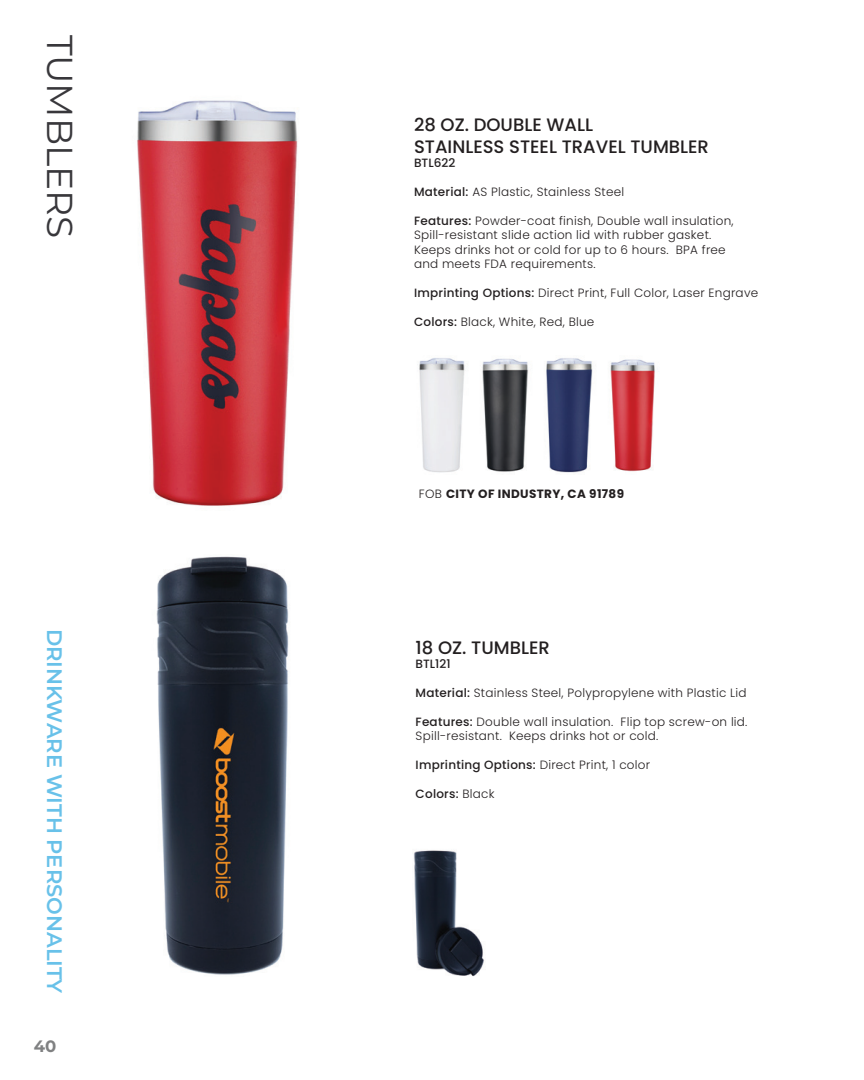
<style>
.page{position:relative;width:864px;height:1080px;background:#fff}
.page>*{position:absolute;margin:0;border:0;box-sizing:border-box;transform-origin:0 0}
.t1{font:36px "Montserrat";color:#38373b}
.t2{font:600 21px "Montserrat";color:#68c1e9}
.t3{font:500 18px/21.6px "Poppins";color:#231f20}
.t4{font:700 16.5px "Montserrat";color:#808182}
.t5{font:300 12px/14.4px "Poppins";letter-spacing:.02em;color:#231f20}
.t6{font:500 12px "Poppins";letter-spacing:.02em;color:#231f20}
.t7{font:700 12px "Poppins";letter-spacing:.03em;color:#231f20}
.s1{font-weight:500}
.s2{font-weight:300}
</style>
<div class="page">
<img style="left:156px;top:556px;width:133px;height:419px">
<img style="left:413px;top:850px;width:71px;height:126px">
<img style="left:137px;top:100px;width:161px;height:406px">
<img style="left:419px;top:358px;width:236px;height:115px">
<h1 class="t1" style="left:85px;top:34px;width:205px;rotate:90deg">TUMBLERS</h1>
<h3 class="t3" style="left:414px;top:114px;width:296px">28 OZ. DOUBLE WALL<br>STAINLESS STEEL TRAVEL TUMBLER</h3>
<p class="t6" style="left:414px;top:156px;width:43px">BTL622</p>
<p class="t5" style="left:414px;top:185px;width:212px"><span class="s1">Material:</span> AS Plastic, Stainless Steel</p>
<p class="t5" style="left:414px;top:213px;width:321px"><span class="s1">Features:</span> Powder-coat finish, Double wall insulation, Spill-resistant slide action lid with rubber gasket.<br>Keeps drinks hot or cold for up to 6 hours. BPA free and meets FDA requirements.</p>
<p class="t5" style="left:414px;top:285px;width:346px"><span class="s1">Imprinting Options:</span> Direct Print, Full Color, Laser Engrave</p>
<p class="t5" style="left:414px;top:314px;width:182px"><span class="s1">Colors:</span> Black, White, Red, Blue</p>
<p class="t7" style="left:419px;top:487px;width:207px"><span class="s2">FOB</span> CITY OF INDUSTRY, CA 91789</p>
<h2 class="t2" style="left:70px;top:628px;width:366px;rotate:90deg">DRINKWARE WITH PERSONALITY</h2>
<h3 class="t3" style="left:416px;top:637px;width:136px">18 OZ. TUMBLER</h3>
<p class="t6" style="left:416px;top:657px;width:36px">BTL121</p>
<p class="t5" style="left:416px;top:685px;width:332px"><span class="s1">Material:</span> Stainless Steel, Polypropylene with Plastic Lid</p>
<p class="t5" style="left:416px;top:714px;width:333px"><span class="s1">Features:</span> Double wall insulation. Flip top screw-on lid.<br>Spill-resistant. Keeps drinks hot or cold.</p>
<p class="t6" style="left:416px;top:758px;width:236px">Imprinting Options: <span class="s2">Direct Print, 1 color</span></p>
<p class="t6" style="left:416px;top:786px;width:80px">Colors: <span class="s2">Black</span></p>
<h3 class="t4" style="left:34px;top:1034px;width:24px">40</h3>
</div>
